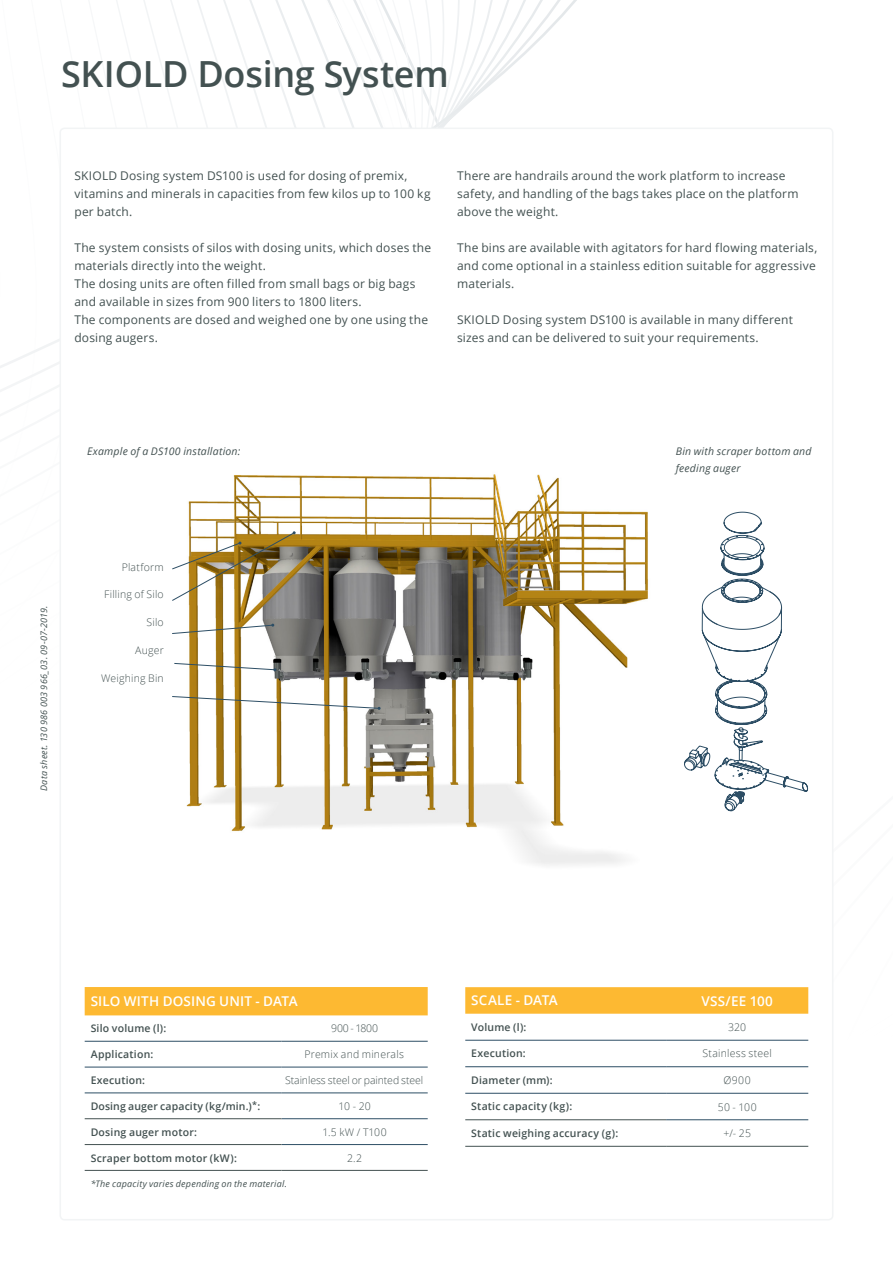
<style>
.page{position:relative;width:893px;height:1263px;background:#fff}
.page>*{position:absolute;margin:0;border:0;box-sizing:border-box;transform-origin:0 0}
.headline_2{font:600 36px "Open Sans";letter-spacing:-.005em;color:#435151}
.table_top_white_text{font:600 13.5px "Open Sans";letter-spacing:.01em;color:#fff}
.body_text{font:12px/18px "Open Sans";letter-spacing:.015em;color:#435151}
.table_headline{font:600 10.5px "Open Sans";letter-spacing:.02em;color:#435151}
.table_body_text{font:300 10.5px "Open Sans";letter-spacing:.015em;color:#435151}
.figure___photo_text{font:italic 10.5px/16.5px "Open Sans";letter-spacing:.02em;color:#435151}
.table_body_text-2{font:300 10.5px "Open Sans";letter-spacing:-.01em;color:#435151}
.table_headline-2{font:italic 10.5px "Open Sans";letter-spacing:.02em;color:#435151}
.figure___photo_text-2{font:italic 9px "Open Sans";letter-spacing:.025em;color:#435151}
.all_rights_reserved{font:italic 9px "Open Sans";letter-spacing:.025em;color:#435151}
.s1{font-size:9px}
</style>
<div class="page">
<svg style="left:264px;top:0;width:313px;height:128px"></svg>
<img style="left:186px;top:474px;width:462px;height:391px">
<svg style="left:684px;top:512px;width:124px;height:299px"></svg>
<svg style="left:172px;top:531px;width:124px;height:70px"></svg>
<svg style="left:174px;top:663px;width:102px;height:8px"></svg>
<svg style="left:172px;top:696px;width:209px;height:14px"></svg>
<svg style="left:172px;top:624px;width:102px;height:10px"></svg>
<div style="left:85px;top:987px;width:343px;height:28px;background:#fdb932"></div>
<hr style="left:85px;top:1041px;width:197px;height:1px;background:#2d4e65">
<hr style="left:282px;top:1041px;width:146px;height:1px;background:#2d4e65">
<hr style="left:85px;top:1067px;width:197px;height:1px;background:#2d4e65">
<hr style="left:282px;top:1067px;width:146px;height:1px;background:#2d4e65">
<hr style="left:85px;top:1093px;width:197px;height:1px;background:#2d4e65">
<hr style="left:282px;top:1093px;width:146px;height:1px;background:#2d4e65">
<hr style="left:282px;top:1118px;width:146px;height:1px;background:#2d4e65">
<hr style="left:282px;top:1144px;width:146px;height:1px;background:#2d4e65">
<hr style="left:85px;top:1118px;width:197px;height:1px;background:#435151">
<hr style="left:85px;top:1144px;width:197px;height:1px;background:#435151">
<hr style="left:85px;top:1170px;width:197px;height:1px;background:#435151">
<hr style="left:282px;top:1170px;width:146px;height:1px;background:#435151">
<svg style="left:465px;top:987px;width:343px;height:27px;background:#fdba35"></svg>
<hr style="left:465px;top:1040px;width:201px;height:1px;background:#2d4e65">
<hr style="left:666px;top:1040px;width:142px;height:1px;background:#2d4e65">
<hr style="left:465px;top:1066px;width:201px;height:1px;background:#2d4e65">
<hr style="left:666px;top:1066px;width:142px;height:1px;background:#2d4e65">
<hr style="left:465px;top:1093px;width:201px;height:1px;background:#2d4e65">
<hr style="left:666px;top:1093px;width:142px;height:1px;background:#2d4e65">
<hr style="left:666px;top:1119px;width:142px;height:1px;background:#2d4e65">
<hr style="left:465px;top:1119px;width:201px;height:1px;background:#435151">
<hr style="left:465px;top:1146px;width:201px;height:1px;background:#435151">
<hr style="left:666px;top:1146px;width:142px;height:1px;background:#435151">
<p class="headline_2" style="left:61px;top:49px;width:389px">SKIOLD Dosing System</p>
<p class="body_text" style="left:74px;top:166px;width:358px">SKIOLD Dosing system DS100 is used for dosing of premix, vitamins and minerals in capacities from few kilos up to 100 kg per batch.</p>
<p class="body_text" style="left:74px;top:238px;width:358px">The system consists of silos with dosing units, which doses the materials directly into the weight.<br>The dosing units are often filled from small bags or big bags and available in sizes from 900 liters to 1800 liters.<br>The components are dosed and weighed one by one using the dosing augers.</p>
<p class="body_text" style="left:457px;top:166px;width:343px">There are handrails around the work platform to increase safety, and handling of the bags takes place on the platform above the weight.</p>
<p class="body_text" style="left:457px;top:238px;width:362px">The bins are available with agitators for hard flowing materials, and come optional in a stainless edition suitable for aggressive materials.</p>
<p class="body_text" style="left:457px;top:310px;width:337px">SKIOLD Dosing system DS100 is available in many different sizes and can be delivered to suit your requirements.</p>
<p class="table_headline-2" style="left:87px;top:444px;width:155px">Example of a DS100 installation:</p>
<p class="all_rights_reserved" style="left:38px;top:791px;width:187px;rotate:-90deg">Data sheet. 130 986 003 966_03. 09-07-2019.</p>
<p class="table_body_text" style="left:122px;top:560px;width:44px">Platform</p>
<p class="table_body_text" style="left:104px;top:587px;width:61px">Filling of Silo</p>
<p class="table_body_text" style="left:147px;top:615px;width:19px">Silo</p>
<p class="table_body_text" style="left:135px;top:643px;width:30px">Auger</p>
<p class="table_body_text" style="left:101px;top:671px;width:64px">Weighing Bin</p>
<p class="figure___photo_text" style="left:676px;top:443px;width:137px">Bin with scraper bottom and feeding auger</p>
<p class="table_top_white_text" style="left:91px;top:992px;width:208px">SILO WITH DOSING UNIT - DATA</p>
<p class="table_headline" style="left:91px;top:1021px;width:77px">Silo volume (l):</p>
<p class="table_headline" style="left:91px;top:1047px;width:64px">Application:</p>
<p class="table_body_text" style="left:305px;top:1047px;width:101px">Premix and minerals</p>
<p class="table_headline" style="left:91px;top:1073px;width:56px">Execution:</p>
<p class="table_body_text-2" style="left:285px;top:1073px;width:140px">Stainless steel or painted steel</p>
<p class="table_headline" style="left:91px;top:1099px;width:171px">Dosing auger capacity (kg/min.)<span class="s1">*</span>:</p>
<p class="table_headline" style="left:91px;top:1125px;width:108px">Dosing auger motor:</p>
<p class="table_headline" style="left:91px;top:1150px;width:148px">Scraper bottom motor (kW):</p>
<p class="figure___photo_text-2" style="left:91px;top:1177px;width:198px">*The capacity varies depending on the material.</p>
<p class="table_body_text" style="left:331px;top:1021px;width:48px">900 - 1800</p>
<p class="table_body_text" style="left:338px;top:1099px;width:34px">10 - 20</p>
<p class="table_body_text" style="left:323px;top:1125px;width:66px">1.5 kW / T100</p>
<p class="table_body_text" style="left:347px;top:1150px;width:16px">2.2</p>
<p class="table_top_white_text" style="left:471px;top:991px;width:88px">SCALE - DATA</p>
<p class="table_headline" style="left:471px;top:1020px;width:57px">Volume (l):</p>
<p class="table_headline" style="left:471px;top:1046px;width:56px">Execution:</p>
<p class="table_body_text" style="left:703px;top:1046px;width:71px">Stainless steel</p>
<p class="table_headline" style="left:471px;top:1073px;width:83px">Diameter (mm):</p>
<p class="table_headline" style="left:471px;top:1099px;width:103px">Static capacity (kg):</p>
<p class="table_headline" style="left:471px;top:1126px;width:149px">Static weighing accuracy (g):</p>
<p class="table_top_white_text" style="left:701px;top:991px;width:73px">VSS/EE 100</p>
<p class="table_body_text" style="left:728px;top:1020px;width:20px">320</p>
<p class="table_body_text" style="left:724px;top:1073px;width:29px">Ø900</p>
<p class="table_body_text" style="left:718px;top:1099px;width:40px">50 - 100</p>
<p class="table_body_text" style="left:723px;top:1126px;width:29px">+/- 25</p>
</div>
